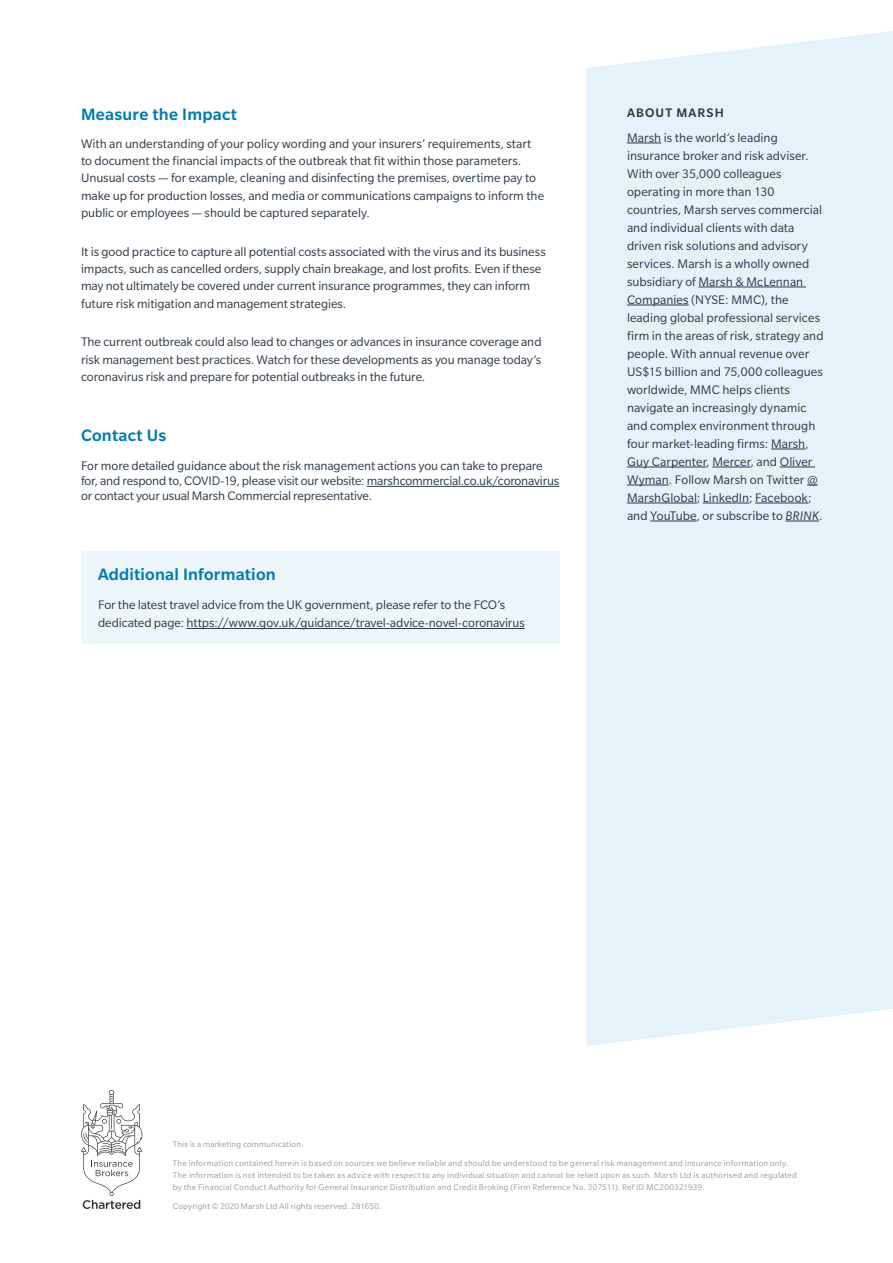
<style>
.page{position:relative;width:893px;height:1263px;background:#fff}
.page>*{position:absolute;margin:0;border:0;box-sizing:border-box;transform-origin:0 0}
.t1{font:500 18px "Slate Pro";letter-spacing:.015em;color:#007ab1}
.t2{font:13.5px/18px "Slate Pro";color:#2c3946}
.t3{font:500 13.5px "Slate Pro";letter-spacing:.085em;color:#2c3946}
.t4{font:9px/18.8px "Slate Pro";letter-spacing:.025em;color:#9d9d9c}
.s1{font-style:italic}
</style>
<div class="page">
<div style="left:586px;top:31px;width:307px;height:1015px;background:#e4f3f9"></div>
<hr style="left:627px;top:143px;width:34px;height:1px;background:#2c3946">
<hr style="left:698px;top:287px;width:108px;height:1px;background:#2c3946">
<hr style="left:627px;top:305px;width:62px;height:1px;background:#2c3946">
<hr style="left:771px;top:449px;width:34px;height:1px;background:#2c3946">
<hr style="left:627px;top:467px;width:79px;height:1px;background:#2c3946">
<hr style="left:712px;top:467px;width:38px;height:1px;background:#2c3946">
<hr style="left:780px;top:467px;width:35px;height:1px;background:#2c3946">
<hr style="left:627px;top:485px;width:42px;height:1px;background:#2c3946">
<hr style="left:627px;top:503px;width:70px;height:1px;background:#2c3946">
<hr style="left:703px;top:503px;width:46px;height:1px;background:#2c3946">
<hr style="left:755px;top:503px;width:53px;height:1px;background:#2c3946">
<hr style="left:650px;top:521px;width:46px;height:1px;background:#2c3946">
<hr style="left:786px;top:521px;width:33px;height:1px;background:#2c3946">
<svg style="left:81px;top:1090px;width:61px;height:119px"></svg>
<hr style="left:367px;top:486px;width:192px;height:1px;background:#2c3946">
<div style="left:81px;top:551px;width:478px;height:93px;background:#edf7fb"></div>
<hr style="left:187px;top:628px;width:338px;height:1px;background:#2c3946">
<h1 class="t1" style="left:81px;top:104px;width:158px">Measure the Impact</h1>
<p class="t2" style="left:81px;top:135px;width:465px;line-height:17.2px">With an understanding of your policy wording and your insurers’ requirements, start to document the financial impacts of the outbreak that fit within those parameters.<br>Unusual costs — for example, cleaning and disinfecting the premises, overtime pay to make up for production losses, and media or communications campaigns to inform the public or employees — should be captured separately.</p>
<p class="t2" style="left:81px;top:243px;width:466px;line-height:17.2px">It is good practice to capture all potential costs associated with the virus and its business impacts, such as cancelled orders, supply chain breakage, and lost profits. Even if these may not ultimately be covered under current insurance programmes, they can inform future risk mitigation and management strategies.</p>
<p class="t2" style="left:81px;top:333px;width:462px;line-height:17.2px;text-align:justify">The current outbreak could also lead to changes or advances in insurance coverage and risk management best practices. Watch for these developments as you manage today’s coronavirus risk and prepare for potential outbreaks in the future.</p>
<h1 class="t1" style="left:81px;top:426px;width:87px">Contact Us</h1>
<p class="t2" style="left:81px;top:458px;width:480px;line-height:15px">For more detailed guidance about the risk management actions you can take to prepare for, and respond to, COVID-19, please visit our website: marshcommercial.co.uk/coronavirus or contact your usual Marsh Commercial representative.</p>
<h1 class="t1" style="left:98px;top:565px;width:179px">Additional Information</h1>
<p class="t2" style="left:98px;top:596px;width:428px">For the latest travel advice from the UK government, please refer to the FCO’s dedicated page: https://www.gov.uk/guidance/travel-advice-novel-coronavirus</p>
<p class="t3" style="left:627px;top:105px;width:98px">ABOUT MARSH</p>
<p class="t2" style="left:627px;top:128px;width:198px">Marsh is the world’s leading insurance broker and risk adviser.<br>With over 35,000 colleagues operating in more than 130 countries, Marsh serves commercial and individual clients with data driven risk solutions and advisory services. Marsh is a wholly owned subsidiary of Marsh &amp; McLennan Companies (NYSE: MMC), the leading global professional services firm in the areas of risk, strategy and people. With annual revenue over US$15 billion and 75,000 colleagues worldwide, MMC helps clients navigate an increasingly dynamic and complex environment through four market-leading firms: Marsh, Guy Carpenter, Mercer, and Oliver Wyman. Follow Marsh on Twitter @ MarshGlobal; LinkedIn; Facebook; and YouTube, or subscribe to <span class="s1">BRINK</span>.</p>
<p class="t4" style="left:173px;top:1135px;width:617px">This is a marketing communication.<br>The information contained herein is based on sources we believe reliable and should be understood to be general risk management and insurance information only.</p>
<p class="t4" style="left:173px;top:1169px;width:626px;line-height:12px">The information is not intended to be taken as advice with respect to any individual situation and cannot be relied upon as such. Marsh Ltd is authorised and regulated by the Financial Conduct Authority for General Insurance Distribution and Credit Broking (Firm Reference No. 307511). Ref ID MC200321939.</p>
<p class="t4" style="left:173px;top:1197px;width:210px">Copyright © 2020 Marsh Ltd All rights reserved. 281650.</p>
</div>
